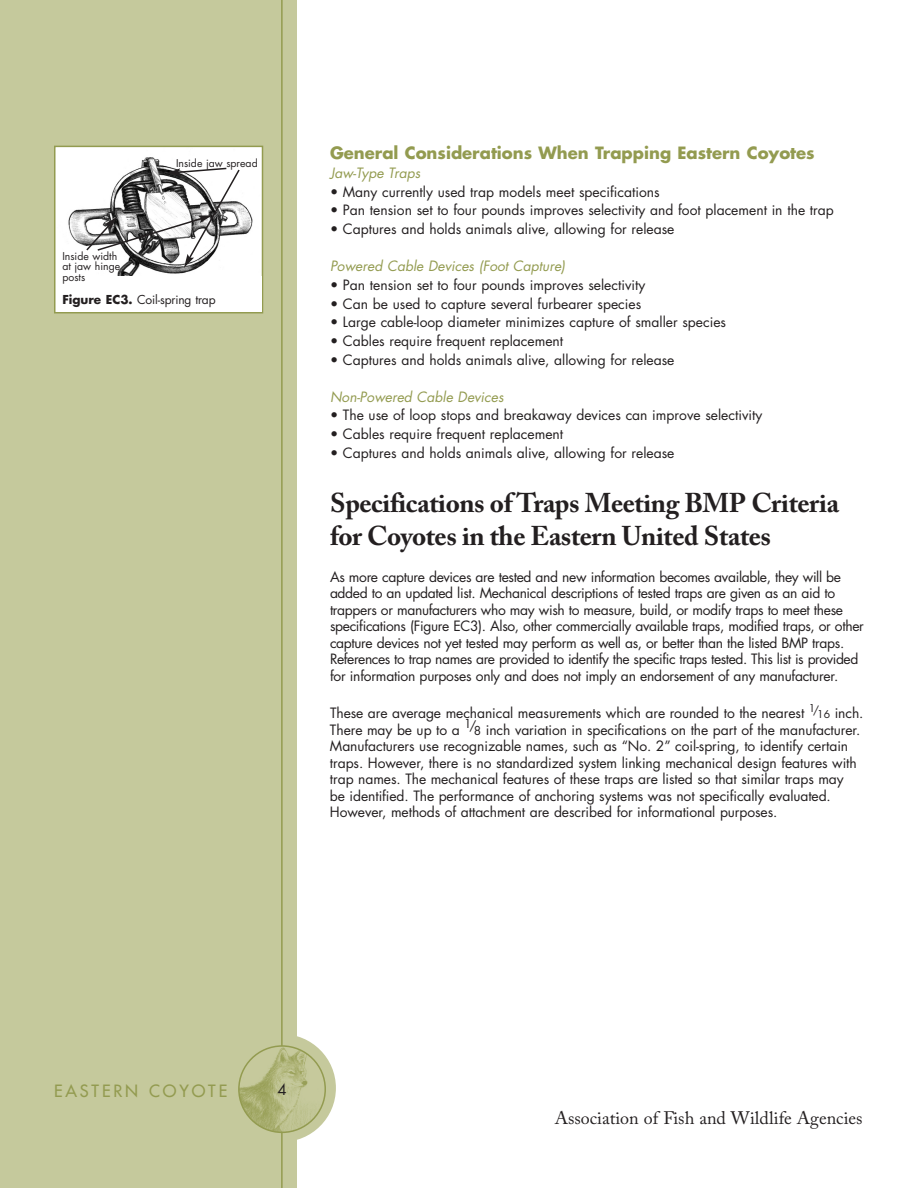
<style>
.page{position:relative;width:918px;height:1188px;background:#fff}
.page>*{position:absolute;margin:0;border:0;box-sizing:border-box;transform-origin:0 0}
.t1{font:700 27px/33px "Adobe Caslon Pro";letter-spacing:-.015em;color:#231f20}
.t2{font:18px "Adobe Caslon Pro";color:#231f20}
.t3{font:700 16.5px "Futura Std";color:#939b50}
.t4{font:500 16.5px "Futura Std";letter-spacing:.175em;color:#939b50}
.t5{font:15px "Futura Std";color:#231f20}
.t6{font:13.8px/16.5px "Futura Std";letter-spacing:-.005em;color:#231f20}
.t7{font:13.8px/16.5px "Futura Std";letter-spacing:-.025em;color:#231f20}
.t8{font:italic 13.8px "Futura Std";color:#939b50}
.t9{font:12px "Futura Std";letter-spacing:-.01em;color:#231f20}
.t10{font:10.5px/10.5px "Futura Std";color:#231f20}
.s1{font-weight:700}
.s2{font-size:10.5px}
.s3{font-size:12px}
</style>
<div class="page">
<div style="left:0;top:0;width:297px;height:1188px;background:#c5c99c"></div>
<div style="left:228px;top:1034px;width:108px;height:108px;background:#c5c99c;border-radius:50%"></div>
<hr style="left:281px;top:0;width:2px;height:1188px;background:#939b50">
<svg style="left:238px;top:1045px;width:88px;height:88px"></svg>
<img style="left:57px;top:149px;width:203px;height:161px">
<div style="left:54px;top:146px;width:209px;height:167px;border:2px solid #939b50"></div>
<svg style="left:85px;top:167px;width:156px;height:101px;background:#b4b4b4"></svg>
<div style="left:58px;top:276px;width:203px;height:36px;background:#fff"></div>
<p class="t10" style="left:62px;top:251px;width:59px">Inside width at jaw hinge posts</p>
<p class="t10" style="left:176px;top:158px;width:83px">Inside jaw spread</p>
<p class="t9" style="left:62px;top:294px;width:155px"><span class="s1">Figure EC3.</span> Coil-spring trap</p>
<p class="t3" style="left:330px;top:146px;width:486px">General Considerations When Trapping Eastern Coyotes</p>
<p class="t8" style="left:330px;top:166px;width:92px">Jaw-Type Traps</p>
<p class="t6" style="left:330px;top:184px;width:331px">• Many currently used trap models meet specifications</p>
<p class="t6" style="left:330px;top:203px;width:505px">• Pan tension set to four pounds improves selectivity and foot placement in the trap</p>
<p class="t6" style="left:330px;top:222px;width:346px">• Captures and holds animals alive, allowing for release</p>
<p class="t8" style="left:330px;top:260px;width:237px">Powered Cable Devices (Foot Capture)</p>
<p class="t6" style="left:330px;top:277px;width:317px">• Pan tension set to four pounds improves selectivity</p>
<p class="t6" style="left:330px;top:296px;width:313px">• Can be used to capture several furbearer species</p>
<p class="t6" style="left:330px;top:315px;width:398px">• Large cable-loop diameter minimizes capture of smaller species</p>
<p class="t6" style="left:330px;top:333px;width:235px">• Cables require frequent replacement</p>
<p class="t6" style="left:330px;top:352px;width:346px">• Captures and holds animals alive, allowing for release</p>
<p class="t8" style="left:330px;top:390px;width:175px">Non-Powered Cable Devices</p>
<p class="t6" style="left:330px;top:408px;width:434px">• The use of loop stops and breakaway devices can improve selectivity</p>
<p class="t6" style="left:330px;top:427px;width:235px">• Cables require frequent replacement</p>
<p class="t6" style="left:330px;top:445px;width:346px">• Captures and holds animals alive, allowing for release</p>
<h1 class="t1" style="left:330px;top:489px;width:511px">Specifications of Traps Meeting BMP Criteria for Coyotes in the Eastern United States</h1>
<p class="t7" style="left:330px;top:570px;width:535px">As more capture devices are tested and new information becomes available, they will be added to an updated list. Mechanical descriptions of tested traps are given as an aid to trappers or manufacturers who may wish to measure, build, or modify traps to meet these specifications (Figure EC3). Also, other commercially available traps, modified traps, or other capture devices not yet tested may perform as well as, or better than the listed BMP traps.<br>References to trap names are provided to identify the specific traps tested. This list is provided for information purposes only and does not imply an endorsement of any manufacturer.</p>
<p class="t6" style="left:330px;top:706px;width:535px">These are average mechanical measurements which are rounded to the nearest <sup>1/</sup><span class="s2">16</span> inch.<br>There may be up to a <sup>1/</sup><span class="s3">8</span> inch variation in specifications on the part of the manufacturer.<br>Manufacturers use recognizable names, such as “No. 2” coil-spring, to identify certain traps. However, there is no standardized system linking mechanical design features with trap names. The mechanical features of these traps are listed so that similar traps may<br>be identified. The performance of anchoring systems was not specifically evaluated.<br>However, methods of attachment are described for informational purposes.</p>
<p class="t4" style="left:54px;top:1083px;width:175px">EASTERN COYOTE</p>
<p class="t5" style="left:277px;top:1082px;width:11px">4</p>
<h2 class="t2" style="left:555px;top:1111px;width:309px">Association of Fish and Wildlife Agencies</h2>
</div>
